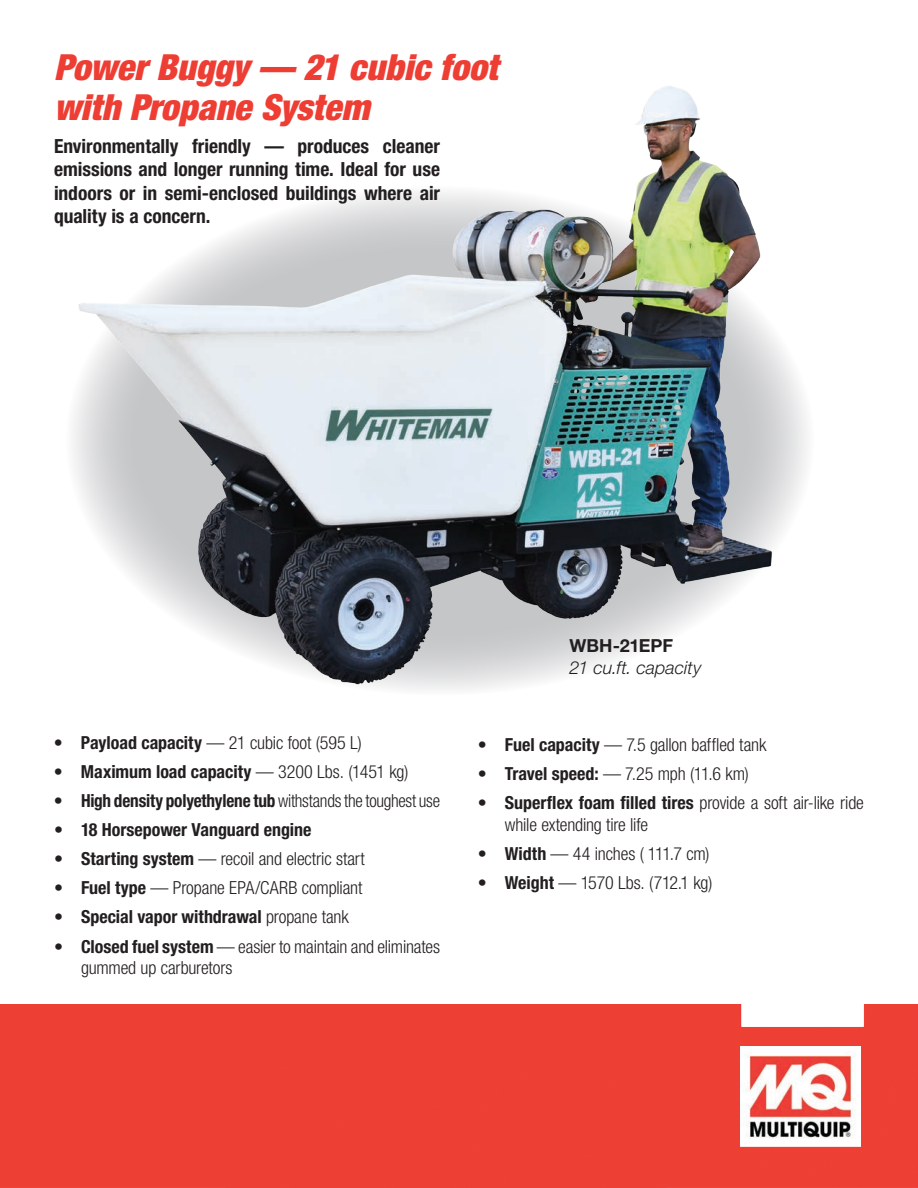
<style>
.page{position:relative;width:918px;height:1188px;background:#fff}
.page>*{position:absolute;margin:0;border:0;box-sizing:border-box;transform-origin:0 0}
.t1{font:italic 900 condensed 36px/40.5px "Helvetica Neue LT Std";letter-spacing:-.005em;color:#ee3e34}
.t2{font:700 condensed 19.5px/23.4px "Helvetica Neue LT Std";color:#231f20;text-align:justify}
.t3{font:300 condensed 18px/21.6px "Helvetica Neue LT Std";letter-spacing:-.01em;color:#231f20}
.t4{font:700 condensed 18px "Helvetica Neue LT Std";letter-spacing:-.005em;color:#231f20}
.t5{font:italic 300 18px "Helvetica Neue LT Std";color:#231f20}
.t6{font:700 18px "Helvetica Neue LT Std";letter-spacing:-.005em;color:#231f20}
.s1{font-weight:700}
.s2{font-weight:300}
</style>
<div class="page">
<div style="left:0;top:1004px;width:918px;height:184px;background:#ee3f35"></div>
<img style="left:741px;top:1046px;width:120px;height:101px">
<img style="left:73px;top:86px;width:725px;height:604px">
<h1 class="t1" style="left:54px;top:47px;width:445px">Power Buggy — 21 cubic foot with Propane System</h1>
<p class="t2" style="left:54px;top:134px;width:388px">Environmentally friendly — produces cleaner emissions and longer running time. Ideal for use indoors or in semi-enclosed buildings where air quality is a concern.</p>
<p class="t3" style="left:54px;top:732px;width:309px"><span class="s1">• Payload capacity</span> — 21 cubic foot (595 L)</p>
<p class="t4" style="left:54px;top:761px;width:356px">• Maximum load capacity <span class="s2">— 3200 Lbs. (1451 kg)</span></p>
<p class="t4" style="left:54px;top:790px;width:388px">• High density polyethylene tub <span class="s2">withstands the toughest use</span></p>
<p class="t4" style="left:54px;top:819px;width:259px">• 18 Horsepower Vanguard engine</p>
<p class="t3" style="left:54px;top:848px;width:312px"><span class="s1">• Starting system</span> — recoil and electric start</p>
<p class="t3" style="left:54px;top:877px;width:310px"><span class="s1">• Fuel type</span> — Propane EPA/CARB compliant</p>
<p class="t4" style="left:54px;top:906px;width:296px">• Special vapor withdrawal <span class="s2">propane tank</span></p>
<p class="t3" style="left:81px;top:935px;width:361px;text-indent:-27px"><span class="s1">• Closed fuel system</span> — easier to maintain and eliminates gummed up carburetors</p>
<p class="t6" style="left:569px;top:634px;width:105px">WBH-21EPF</p>
<p class="t5" style="left:569px;top:656px;width:133px">21 cu.ft. capacity</p>
<p class="t3" style="left:478px;top:734px;width:290px"><span class="s1">• Fuel capacity</span> — 7.5 gallon baffled tank</p>
<p class="t3" style="left:478px;top:763px;width:273px"><span class="s1">• Travel speed:</span> — 7.25 mph (11.6 km)</p>
<p class="t3" style="left:505px;top:792px;width:361px;text-indent:-27px"><span class="s1">• Superflex foam filled tires</span> provide a soft air-like ride while extending tire life</p>
<p class="t3" style="left:478px;top:843px;width:233px"><span class="s1">• Width</span> — 44 inches ( 111.7 cm)</p>
<p class="t3" style="left:478px;top:872px;width:236px"><span class="s1">• Weight</span> — 1570 Lbs. (712.1 kg)</p>
</div>
